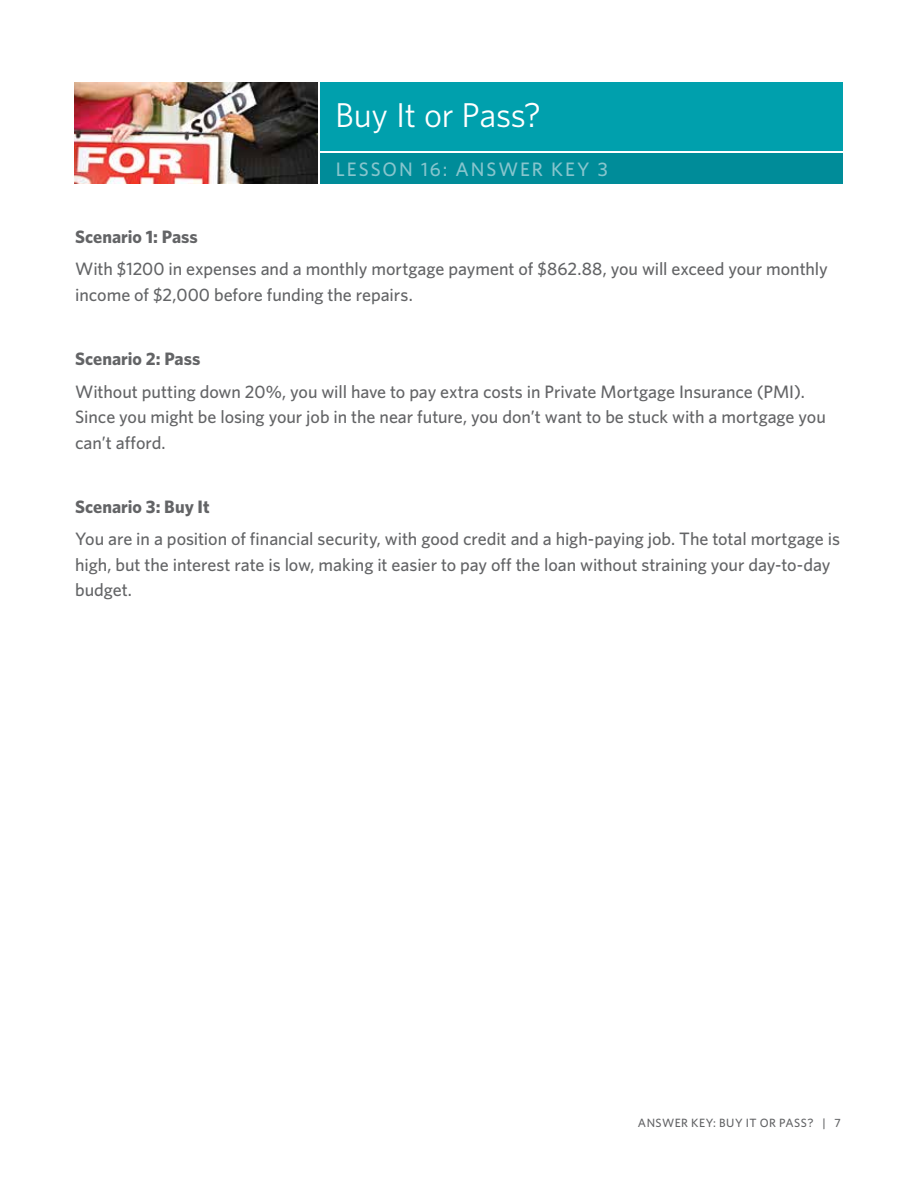
<style>
.page{position:relative;width:918px;height:1188px;background:#fff}
.page>*{position:absolute;margin:0;border:0;box-sizing:border-box;transform-origin:0 0}
.t1{font:34.5px "Whitney";letter-spacing:-.01em;color:#fff}
.t2{font:500 19.5px "Whitney";letter-spacing:.1em;color:#87c5cd}
.t3{font:500 18px/25.5px "Whitney";letter-spacing:-.005em;color:#636466}
.t4{font:700 18px "Whitney";color:#636466}
.t5{font:500 12px "Whitney";letter-spacing:.04em;color:#636466}
</style>
<div class="page">
<img style="left:74px;top:82px;width:243px;height:102px">
<div style="left:320px;top:82px;width:523px;height:69px;background:#00a0ad"></div>
<div style="left:320px;top:153px;width:523px;height:30px;background:#008c99"></div>
<h1 class="t1" style="left:335px;top:92px;width:207px">Buy It or Pass?</h1>
<p class="t2" style="left:336px;top:156px;width:273px">LESSON 16: ANSWER KEY 3</p>
<p class="t4" style="left:75px;top:225px;width:124px">Scenario 1: Pass</p>
<p class="t3" style="left:75px;top:256px;width:754px">With $1200 in expenses and a monthly mortgage payment of $862.88, you will exceed your monthly income of $2,000 before funding the repairs.</p>
<p class="t4" style="left:75px;top:347px;width:127px">Scenario 2: Pass</p>
<p class="t3" style="left:75px;top:378px;width:752px">Without putting down 20%, you will have to pay extra costs in Private Mortgage Insurance (PMI).<br>Since you might be losing your job in the near future, you don’t want to be stuck with a mortgage you can’t afford.</p>
<p class="t4" style="left:75px;top:495px;width:136px">Scenario 3: Buy It</p>
<p class="t3" style="left:75px;top:526px;width:766px">You are in a position of financial security, with good credit and a high-paying job. The total mortgage is high, but the interest rate is low, making it easier to pay off the loan without straining your day-to-day budget.</p>
<p class="t5" style="left:638px;top:1115px;width:204px">ANSWER KEY: BUY IT OR PASS? | 7</p>
</div>
